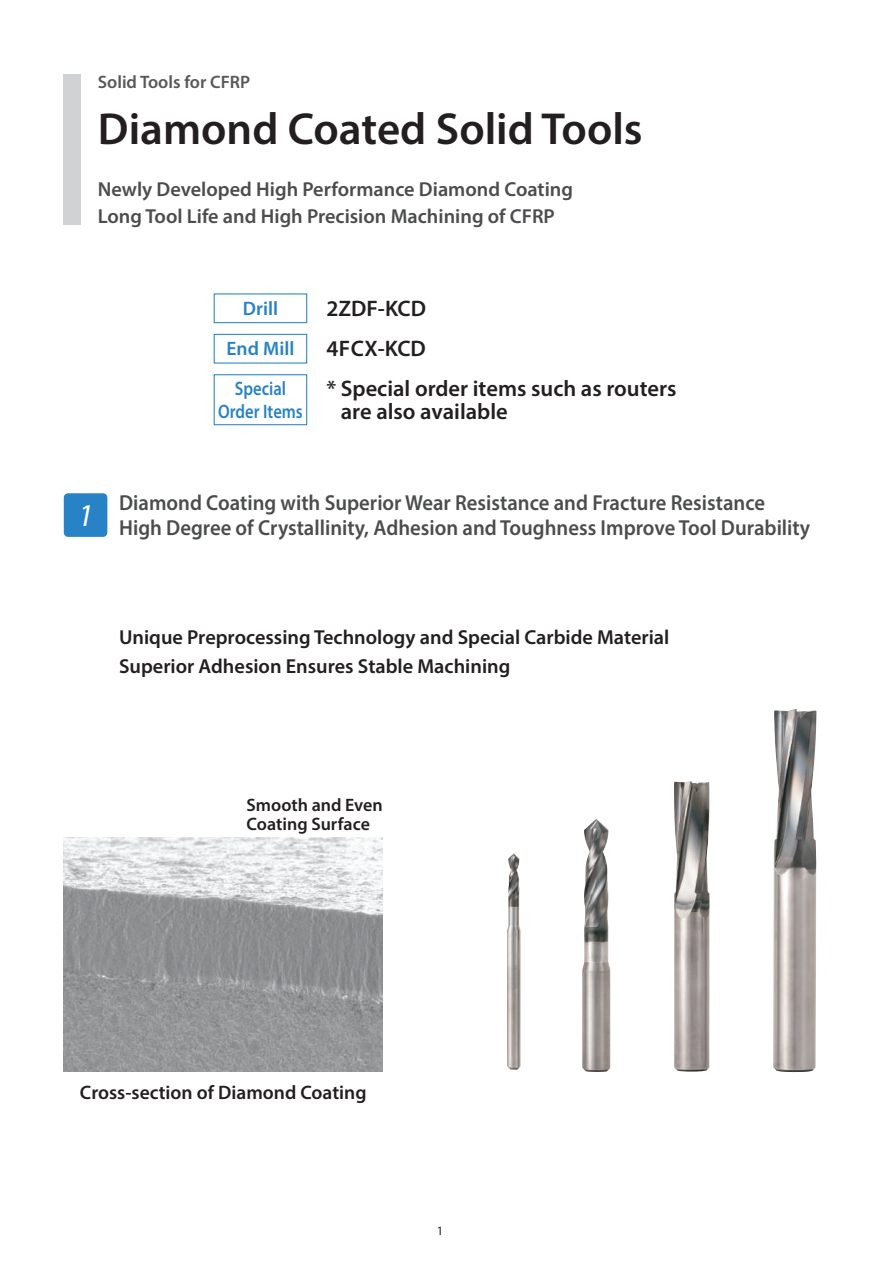
<style>
.page{position:relative;width:893px;height:1263px;background:#fff}
.page>*{position:absolute;margin:0;border:0;box-sizing:border-box;transform-origin:0 0}
.t1{font:600 45px "Myriad Pro";color:#231f20}
.t2{font:italic 31.95px "Myriad Pro";color:#fff}
.t3{font:600 22.5px/22.5px "Myriad Pro";color:#231f20}
.t4{font:600 21.75px/25.5px "Myriad Pro";color:#4b4c4d;scale:.95 1}
.t5{font:600 20.25px/29.5px "Myriad Pro";color:#231f20}
.t6{font:600 20.25px/27px "Myriad Pro";color:#4b4c4d}
.t7{font:600 19.5px "Myriad Pro";color:#231f20}
.t8{font:600 19.5px/40px "Myriad Pro";color:#2783c5;text-align:center}
.t9{font:600 19.5px "Myriad Pro";color:#2783c5;scale:.85 1}
.t10{font:600 18px/19.5px "Myriad Pro";color:#231f20}
.t11{font:600 18px "Myriad Pro";color:#57585a}
.t12{font:12.75px "Myriad Pro";color:#231f20}
</style>
<div class="page">
<div style="left:64px;top:74px;width:17px;height:151px;background:#d1d2d4"></div>
<div style="left:64px;top:493px;width:43px;height:44px;background:#2783c5;border-radius:4px"></div>
<div style="left:214px;top:293px;width:93px;height:30px;border:1px solid #2783c5"></div>
<div style="left:214px;top:334px;width:93px;height:30px;border:1px solid #2783c5"></div>
<div style="left:214px;top:374px;width:93px;height:51px;border:1px solid #2783c5"></div>
<img style="left:64px;top:838px;width:319px;height:233px">
<img style="left:508px;top:709px;width:308px;height:363px">
<p class="t11" style="left:98px;top:70px;width:154px">Solid Tools for CFRP</p>
<h1 class="t1" style="left:98px;top:101px;width:546px">Diamond Coated Solid Tools</h1>
<p class="t6" style="left:98px;top:176px;width:477px">Newly Developed High Performance Diamond Coating<br>Long Tool Life and High Precision Machining of CFRP</p>
<h2 class="t2" style="left:78px;top:495px;width:17px">1</h2>
<p class="t8" style="left:226px;top:288px;width:69px">Drill<br>End Mill<br>Special</p>
<p class="t9" style="left:218px;top:399px;width:101px">Order Items</p>
<p class="t3" style="left:326px;top:287px;width:101px;line-height:40.3px">2ZDF-KCD<br>4FCX-KCD</p>
<p class="t3" style="left:341px;top:377px;width:337px;text-indent:-14px">* Special order items such as routers are also available</p>
<p class="t4" style="left:119px;top:489px;width:729px">Diamond Coating with Superior Wear Resistance and Fracture Resistance<br>High Degree of Crystallinity, Adhesion and Toughness Improve Tool Durability</p>
<p class="t5" style="left:119px;top:621px;width:552px">Unique Preprocessing Technology and Special Carbide Material<br>Superior Adhesion Ensures Stable Machining</p>
<p class="t10" style="left:247px;top:794px;width:138px">Smooth and Even<br>Coating Surface</p>
<p class="t7" style="left:80px;top:1080px;width:288px">Cross-section of Diamond Coating</p>
<p class="t12" style="left:437px;top:1223px;width:8px">1</p>
</div>
